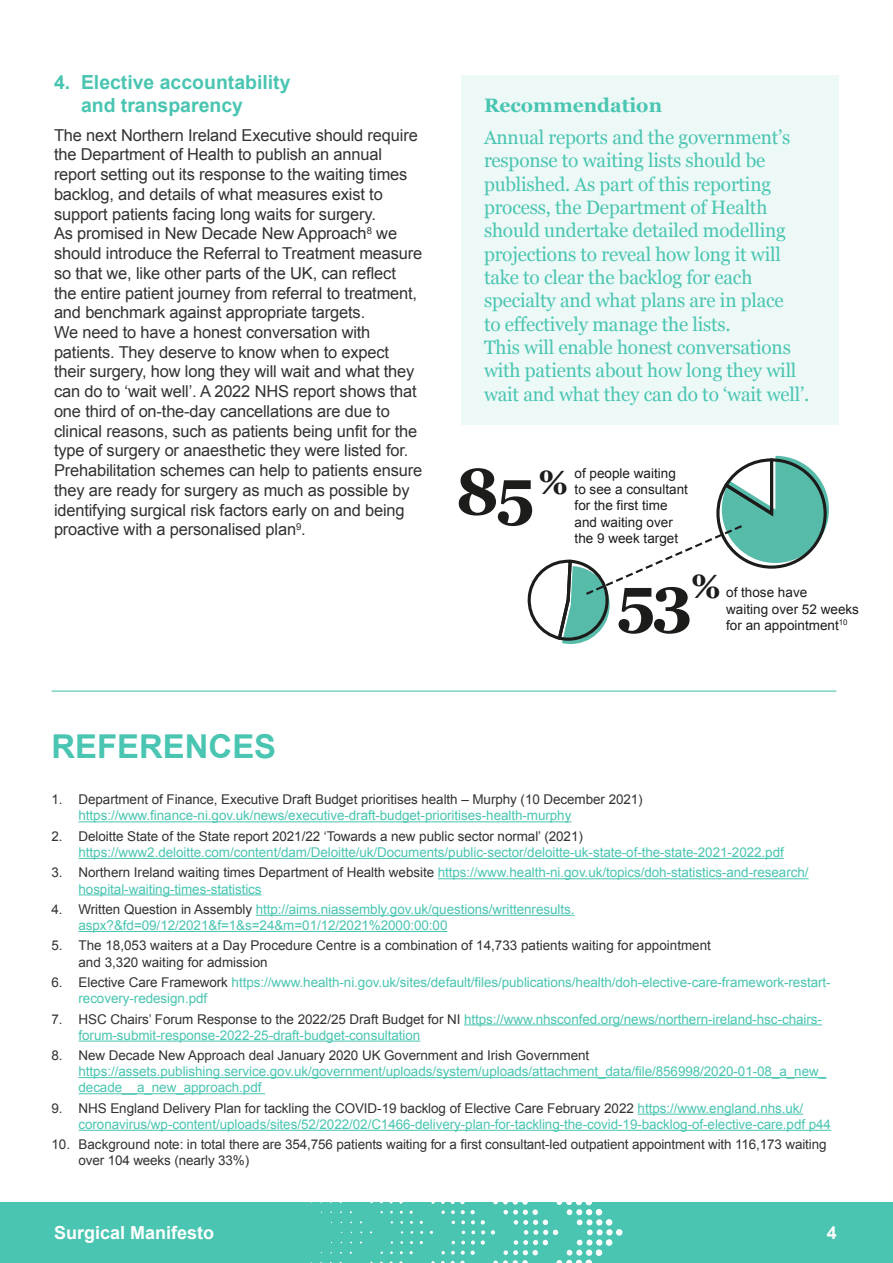
<style>
.page{position:relative;width:893px;height:1263px;background:#fff}
.page>*{position:absolute;margin:0;border:0;box-sizing:border-box;transform-origin:0 0}
.t1{font:700 64.8px "Georgia";color:#1c1c1b}
.t2{font:700 33.75px "Georgia";color:#1c1c1b}
.Section_Heading{font:700 32.85px "Arial";color:#49c5b1}
.Body_Copy{font:19.5px/23.2px "Georgia";letter-spacing:-.01em;color:#49c5b1}
.t3{font:700 19.5px/23.2px "Arial";color:#49c5b1}
.Body_Copy-2{font:700 19.5px "Georgia";color:#49c5b1}
.t4{font:700 18px "Arial";color:#fff}
.Body_Copy-3{font:16.5px/19.8px "Arial";letter-spacing:-.01em;color:#323232}
.t5{font:13.5px/16.2px "Arial";letter-spacing:-.005em;color:#49c5b1}
.t6{font:13.5px/16.2px "Arial";color:#323232}
.t7{font:13.5px/16.2px "Arial";color:#1c1c1b}
.s1{color:#323232}
</style>
<div class="page">
<div style="left:0;top:1202px;width:893px;height:61px;background:#49c5b1"></div>
<div style="left:616px;top:1229px;width:6px;height:7px;background:#fff;border-radius:50%"></div>
<svg style="left:451px;top:1202px;width:14px;height:2px"></svg>
<svg style="left:461px;top:1210px;width:14px;height:4px"></svg>
<svg style="left:451px;top:1210px;width:4px;height:4px"></svg>
<svg style="left:441px;top:1210px;width:4px;height:4px"></svg>
<svg style="left:481px;top:1220px;width:4px;height:4px"></svg>
<svg style="left:471px;top:1220px;width:4px;height:4px"></svg>
<svg style="left:461px;top:1220px;width:4px;height:4px"></svg>
<svg style="left:451px;top:1261px;width:14px;height:2px"></svg>
<svg style="left:461px;top:1250px;width:14px;height:5px"></svg>
<svg style="left:451px;top:1251px;width:4px;height:3px"></svg>
<svg style="left:441px;top:1251px;width:4px;height:3px"></svg>
<svg style="left:481px;top:1240px;width:4px;height:5px"></svg>
<svg style="left:471px;top:1240px;width:4px;height:4px"></svg>
<svg style="left:461px;top:1241px;width:4px;height:3px"></svg>
<svg style="left:491px;top:1202px;width:121px;height:61px"></svg>
<svg style="left:481px;top:1230px;width:4px;height:4px"></svg>
<svg style="left:471px;top:1230px;width:4px;height:4px"></svg>
<div style="left:461px;top:75px;width:378px;height:349px;background:#edf9f7"></div>
<svg style="left:527px;top:456px;width:302px;height:188px"></svg>
<hr style="left:79px;top:821px;width:492px;height:1px;background:#49c5b1">
<hr style="left:79px;top:858px;width:705px;height:1px;background:#49c5b1">
<hr style="left:438px;top:878px;width:371px;height:1px;background:#49c5b1">
<hr style="left:79px;top:894px;width:183px;height:1px;background:#49c5b1">
<hr style="left:256px;top:915px;width:319px;height:1px;background:#49c5b1">
<hr style="left:79px;top:931px;width:368px;height:1px;background:#49c5b1">
<hr style="left:464px;top:1024px;width:358px;height:1px;background:#49c5b1">
<hr style="left:79px;top:1040px;width:341px;height:1px;background:#49c5b1">
<hr style="left:79px;top:1077px;width:747px;height:1px;background:#49c5b1">
<hr style="left:79px;top:1093px;width:186px;height:1px;background:#49c5b1">
<hr style="left:638px;top:1114px;width:165px;height:1px;background:#49c5b1">
<hr style="left:79px;top:1130px;width:752px;height:1px;background:#49c5b1">
<hr style="left:52px;top:690px;width:784px;height:2px;background:#49c5b1">
<p class="t3" style="left:81px;top:71px;width:211px;text-indent:-27px">4. Elective accountability and transparency</p>
<p class="Body_Copy-3" style="left:54px;top:125px;width:370px">The next Northern Ireland Executive should require the Department of Health to publish an annual report setting out its response to the waiting times backlog, and details of what measures exist to support patients facing long waits for surgery.<br>As promised in New Decade New Approach<sup>8</sup> we should introduce the Referral to Treatment measure so that we, like other parts of the UK, can reflect the entire patient journey from referral to treatment, and benchmark against appropriate targets.<br>We need to have a honest conversation with patients. They deserve to know when to expect their surgery, how long they will wait and what they can do to ‘wait well’. A 2022 NHS report shows that one third of on-the-day cancellations are due to clinical reasons, such as patients being unfit for the type of surgery or anaesthetic they were listed for.<br>Prehabilitation schemes can help to patients ensure they are ready for surgery as much as possible by identifying surgical risk factors early on and being proactive with a personalised plan<sup>9</sup>.</p>
<p class="Body_Copy-2" style="left:484px;top:91px;width:180px">Recommendation</p>
<p class="Body_Copy" style="left:484px;top:125px;width:327px">Annual reports and the government’s response to waiting lists should be published. As part of this reporting process, the Department of Health should undertake detailed modelling projections to reveal how long it will take to clear the backlog for each specialty and what plans are in place<br>to effectively manage the lists.<br>This will enable honest conversations with patients about how long they will wait and what they can do to ‘wait well’.</p>
<p class="t1" style="left:455px;top:443px;width:114px">85<sup>%</sup></p>
<p class="t7" style="left:575px;top:465px;width:115px">of people waiting to see a consultant for the first time and waiting over the 9 week target</p>
<p class="t2" style="left:691px;top:561px;width:31px">%</p>
<p class="t1" style="left:617px;top:551px;width:78px">53</p>
<p class="t7" style="left:726px;top:585px;width:134px">of those have<br>waiting over 52 weeks for an appointment<sup>10</sup></p>
<p class="Section_Heading" style="left:52px;top:724px;width:226px">REFERENCES</p>
<p class="t5" style="left:79px;top:791px;width:566px;text-indent:-27px"><span class="s1">1. Department of Finance, Executive Draft Budget prioritises health – Murphy (10 December 2021) </span>https://www.finance-ni.gov.uk/news/executive-draft-budget-prioritises-health-murphy</p>
<p class="t5" style="left:79px;top:828px;width:707px;text-indent:-27px"><span class="s1">2. Deloitte State of the State report 2021/22 ‘Towards a new public sector normal’ (2021) </span>https://www2.deloitte.com/content/dam/Deloitte/uk/Documents/public-sector/deloitte-uk-state-of-the-state-2021-2022.pdf</p>
<p class="t5" style="left:79px;top:865px;width:732px;text-indent:-27px"><span class="s1">3. Northern Ireland waiting times Department of Health website</span> https://www.health-ni.gov.uk/topics/doh-statistics-and-research/ hospital-waiting-times-statistics</p>
<p class="t5" style="left:79px;top:901px;width:497px;text-indent:-27px"><span class="s1">4. Written Question in Assembly</span> http://aims.niassembly.gov.uk/questions/writtenresults. aspx?&amp;fd=09/12/2021&amp;f=1&amp;s=24&amp;m=01/12/2021%2000:00:00</p>
<p class="t6" style="left:79px;top:938px;width:634px;text-indent:-27px">5. The 18,053 waiters at a Day Procedure Centre is a combination of 14,733 patients waiting for appointment and 3,320 waiting for admission</p>
<p class="t5" style="left:79px;top:974px;width:754px;text-indent:-27px"><span class="s1">6. Elective Care Framework</span> https://www.health-ni.gov.uk/sites/default/files/publications/health/doh-elective-care-framework-restart&shy;recovery-redesign.pdf</p>
<p class="t5" style="left:79px;top:1011px;width:745px;text-indent:-27px"><span class="s1">7. HSC Chairs’ Forum Response to the 2022/25 Draft Budget for NI</span> https://www.nhsconfed.org/news/northern-ireland-hsc-chairs&shy;forum-submit-response-2022-25-draft-budget-consultation</p>
<p class="t5" style="left:79px;top:1047px;width:749px;text-indent:-27px"><span class="s1">8. New Decade New Approach deal January 2020 UK Government and Irish Government </span>https://assets.publishing.service.gov.uk/government/uploads/system/uploads/attachment_data/file/856998/2020-01-08_a_new_ decade__a_new_approach.pdf</p>
<p class="t5" style="left:79px;top:1100px;width:754px;text-indent:-27px"><span class="s1">9. NHS England Delivery Plan for tackling the COVID-19 backlog of Elective Care February 2022</span> https://www.england.nhs.uk/ coronavirus/wp-content/uploads/sites/52/2022/02/C1466-delivery-plan-for-tackling-the-covid-19-backlog-of-elective-care.pdf p44</p>
<p class="t6" style="left:79px;top:1136px;width:749px;text-indent:-27px">10. Background note: in total there are 354,756 patients waiting for a first consultant-led outpatient appointment with 116,173 waiting over 104 weeks (nearly 33%)</p>
<h3 class="t4" style="left:54px;top:1221px;width:162px">Surgical Manifesto</h3>
<h3 class="t4" style="left:827px;top:1220px;width:12px">4</h3>
</div>
